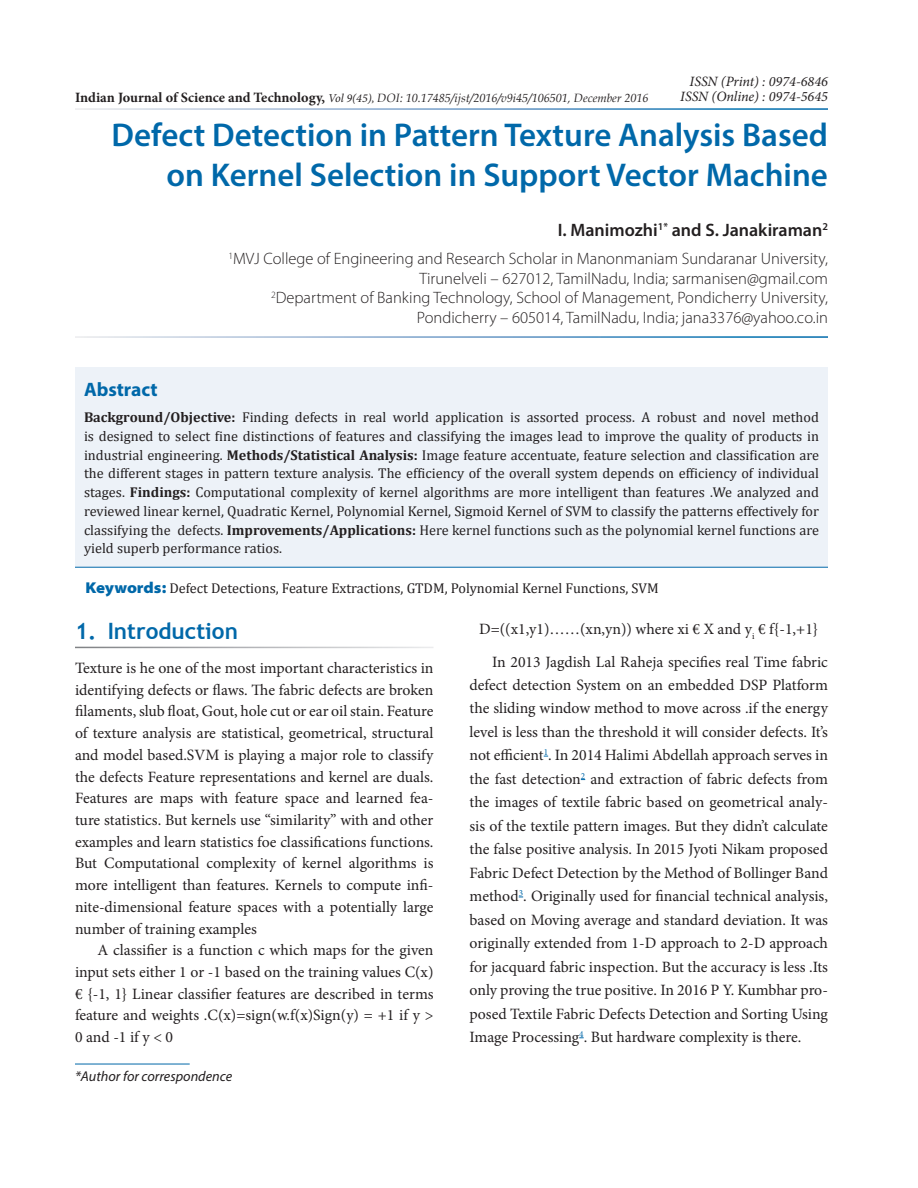
<style>
.page{position:relative;width:918px;height:1188px;background:#fff}
.page>*{position:absolute;margin:0;border:0;box-sizing:border-box;transform-origin:0 0}
.AT{font:600 33px/40.5px "Myriad Pro";color:#0068a9;text-align:right}
.t1{font:700 22.5px "Trebuchet MS";color:#0068a9}
.Abs_Head{font:700 19.5px "Myriad Pro";color:#0068a9}
.Author{font:600 18px "Myriad Pro";color:#231f20}
.Affiliation{font:300 16.5px/19.5px "Myriad Pro";color:#231f20;text-align:right}
.Text_Ind{font:15.75px/23.4px "Minion Pro";letter-spacing:-.005em;color:#231f20;text-align:justify}
.Text{font:15.75px/21.8px "Minion Pro";color:#231f20;text-align:justify}
.EQN{font:15.75px "Minion Pro";color:#231f20}
.Abs_Text1{font:14.25px/18.8px "Cambria";color:#231f20;text-align:justify}
.Keyword{font:14.25px "Cambria";color:#231f20}
.t2{font:italic 14.25px "Minion Pro";color:#231f20}
.Footnote1{font:italic 14.25px "Myriad Pro";color:#231f20}
.t3{font:italic 12px "Book Antiqua";color:#231f20}
.s1{font-family:"Minion Pro";font-weight:700;font-style:normal;font-size:14.25px}
.s2{font-family:"Minion Pro"}
.s3{font-weight:700}
.s4{font-family:"Myriad Pro";font-weight:900;font-stretch:semi-expanded;font-size:15.75px;color:#0068a9}
</style>
<div class="page">
<div style="left:75px;top:368px;width:753px;height:199px;background:#edf2f8"></div>
<hr style="left:75px;top:567px;width:753px;height:1px;background:#0068a9">
<hr style="left:75px;top:1064px;width:115px;height:1px;background:#0068a9">
<p class="t3" style="left:75px;top:89px;width:575px"><span class="s1">Indian Journal of Science and Technology,</span> <span class="s2">Vol 9(45),</span> DOI: 10.17485/ijst/2016/v9i45/106501, December 2016</p>
<p class="t2" style="left:690px;top:72px;width:140px">ISSN (Print) : 0974-6846</p>
<p class="t2" style="left:680px;top:87px;width:149px">ISSN (Online) : 0974-5645</p>
<p class="AT" style="left:112px;top:114px;width:718px">Defect Detection in Pattern Texture Analysis Based on Kernel Selection in Support Vector Machine</p>
<p class="Author" style="left:558px;top:218px;width:272px">I. Manimozhi<sup>1*</sup> and S. Janakiraman<sup>2</sup></p>
<p class="Affiliation" style="left:228px;top:249px;width:601px"><sup>1</sup>MVJ College of Engineering and Research Scholar in Manonmaniam Sundaranar University, Tirunelveli – 627012, TamilNadu, India; sarmanisen@gmail.com<br><sup>2</sup>Department of Banking Technology, School of Management, Pondicherry University, Pondicherry – 605014, TamilNadu, India; jana3376@yahoo.co.in</p>
<p class="Abs_Head" style="left:84px;top:377px;width:75px">Abstract</p>
<p class="Abs_Text1" style="left:84px;top:408px;width:737px"><span class="s3">Background/Objective:</span> Finding defects in real world application is assorted process. A robust and novel method is designed to select fine distinctions of features and classifying the images lead to improve the quality of products in industrial engineering. <span class="s3">Methods/Statistical Analysis:</span> Image feature accentuate, feature selection and classification are the different stages in pattern texture analysis. The efficiency of the overall system depends on efficiency of individual stages. <span class="s3">Findings:</span> Computational complexity of kernel algorithms are more intelligent than features .We analyzed and reviewed linear kernel, Quadratic Kernel, Polynomial Kernel, Sigmoid Kernel of SVM to classify the patterns effectively for classifying the defects. <span class="s3">Improvements/Applications:</span> Here kernel functions such as the polynomial kernel functions are yield superb performance ratios.</p>
<p class="Keyword" style="left:86px;top:580px;width:575px"><span class="s4">Keywords:</span> Defect Detections, Feature Extractions, GTDM, Polynomial Kernel Functions, SVM</p>
<h1 class="t1" style="left:75px;top:617px;width:164px">1. Introduction</h1>
<p class="Text" style="left:75px;top:657px;width:360px">Texture is he one of the most important characteristics in identifying defects or flaws. The fabric defects are broken filaments, slub float, Gout, hole cut or ear oil stain. Feature of texture analysis are statistical, geometrical, structural and model based.SVM is playing a major role to classify the defects Feature representations and kernel are duals.<br>Features are maps with feature space and learned fea&shy;ture statistics. But kernels use “similarity” with and other examples and learn statistics foe classifications functions.<br>But Computational complexity of kernel algorithms is more intelligent than features. Kernels to compute infi&shy;nite-dimensional feature spaces with a potentially large number of training examples</p>
<p class="Text_Ind" style="left:75px;top:939px;width:360px;line-height:21.8px;text-indent:22px">A classifier is a function c which maps for the given input sets either 1 or -1 based on the training values C(x) € {-1, 1} Linear classifier features are described in terms feature and weights .C(x)=sign(w.f(x)Sign(y) = +1 if y &gt; 0 and -1 if y &lt; 0</p>
<p class="EQN" style="left:479px;top:618px;width:341px">D=((x1,y1)……(xn,yn)) where xi € X and y<sub>i</sub> € f{-1,+1}</p>
<p class="Text_Ind" style="left:470px;top:650px;width:360px;text-indent:22px">In 2013 Jagdish Lal Raheja specifies real Time fabric defect detection System on an embedded DSP Platform the sliding window method to move across .if the energy level is less than the threshold it will consider defects. It’s not efficient<sup>1</sup>. In 2014 Halimi Abdellah approach serves in the fast detection<sup>2</sup> and extraction of fabric defects from the images of textile fabric based on geometrical analy&shy;sis of the textile pattern images. But they didn’t calculate the false positive analysis. In 2015 Jyoti Nikam proposed Fabric Defect Detection by the Method of Bollinger Band method<sup>3</sup>. Originally used for financial technical analysis, based on Moving average and standard deviation. It was originally extended from 1-D approach to 2-D approach for jacquard fabric inspection. But the accuracy is less .Its only proving the true positive. In 2016 P Y. Kumbhar pro&shy;posed Textile Fabric Defects Detection and Sorting Using Image Processing<sup>4</sup>. But hardware complexity is there.</p>
<p class="Footnote1" style="left:75px;top:1067px;width:159px">*Author for correspondence</p>
</div>
